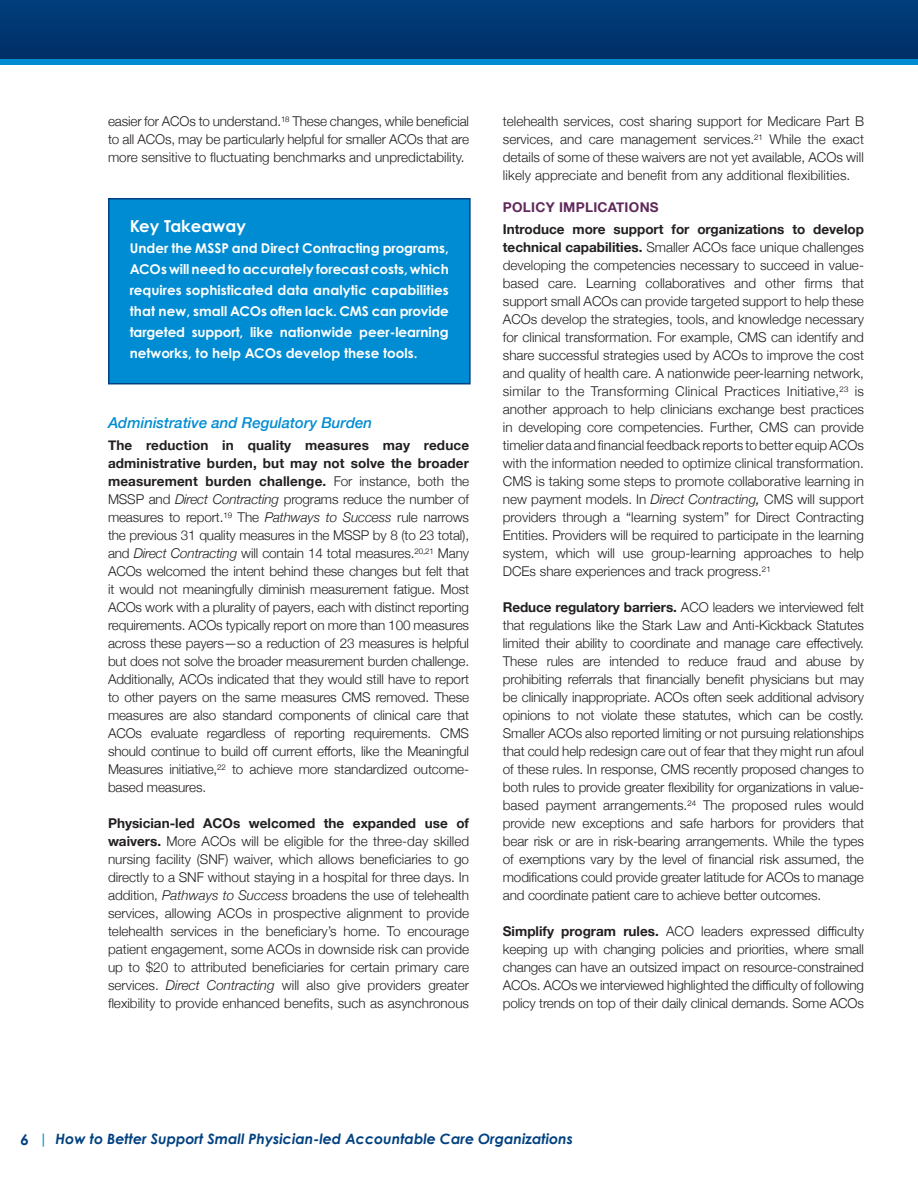
<style>
.page{position:relative;width:918px;height:1188px;background:#fff}
.page>*{position:absolute;margin:0;border:0;box-sizing:border-box;transform-origin:0 0}
.H3_White{font:700 16.5px "Century Gothic Pro";color:#fff}
.body_h3{font:italic 500 15px "Helvetica Neue";color:#008cd2}
.t1{font:italic 700 14.25px "Century Gothic";color:#014181}
.Body{font:300 13.5px/18px "Helvetica Neue";color:#231f20;text-align:justify}
.white_text_no_bullet{font:700 13.5px/21px "Century Gothic Pro";color:#fff;text-align:justify}
.t2{font:700 13.5px "Helvetica Neue";letter-spacing:.02em;color:#60295b}
.s1{font-weight:700}
.s2{font-style:italic}
.s3{font-weight:400;font-style:italic}
.s4{font-size:15px}
.s5{color:#008cd2}
</style>
<div class="page">
<div style="left:0;top:58px;width:918px;height:7px;background:#008cd2"></div>
<div style="left:0;top:0;width:918px;height:58px;background:#013671"></div>
<div style="left:109px;top:199px;width:361px;height:185px;background:#008cd2"></div>
<div style="left:108px;top:198px;width:363px;height:186px;border:2px solid #014181"></div>
<p class="Body" style="left:108px;top:111px;width:363px">easier for ACOs to understand.<sup>18</sup> These changes, while beneficial to all ACOs, may be particularly helpful for smaller ACOs that are more sensitive to fluctuating benchmarks and unpredictability.</p>
<p class="H3_White" style="left:130px;top:216px;width:118px">Key Takeaway</p>
<p class="white_text_no_bullet" style="left:130px;top:237px;width:321px">Under the MSSP and Direct Contracting programs, ACOs will need to accurately forecast costs, which requires sophisticated data analytic capabilities that new, small ACOs often lack. CMS can provide targeted support, like nationwide peer-learning networks, to help ACOs develop these tools.</p>
<p class="body_h3" style="left:108px;top:409px;width:266px">Administrative and Regulatory Burden</p>
<p class="Body" style="left:108px;top:435px;width:363px"><span class="s1">The reduction in quality measures may reduce administrative burden, but may not solve the broader measurement burden challenge.</span> For instance, both the MSSP and <span class="s2">Direct Contracting</span> programs reduce the number of measures to report.<sup>19</sup> The <span class="s2">Pathways to Success</span> rule narrows the previous 31 quality measures in the MSSP by 8 (to 23 total), and <span class="s2">Direct Contracting</span> will contain 14 total measures.<sup>20,21</sup> Many ACOs welcomed the intent behind these changes but felt that it would not meaningfully diminish measurement fatigue. Most ACOs work with a plurality of payers, each with distinct reporting requirements. ACOs typically report on more than 100 measures across these payers—so a reduction of 23 measures is helpful but does not solve the broader measurement burden challenge.<br>Additionally, ACOs indicated that they would still have to report to other payers on the same measures CMS removed. These measures are also standard components of clinical care that ACOs evaluate regardless of reporting requirements. CMS should continue to build off current efforts, like the Meaningful Measures initiative,<sup>22</sup> to achieve more standardized outcome&shy;based measures.</p>
<p class="Body" style="left:108px;top:813px;width:363px"><span class="s1">Physician-led ACOs welcomed the expanded use of waivers.</span> More ACOs will be eligible for the three-day skilled nursing facility (SNF) waiver, which allows beneficiaries to go directly to a SNF without staying in a hospital for three days. In addition, <span class="s2">Pathways to Success</span> broadens the use of telehealth services, allowing ACOs in prospective alignment to provide telehealth services in the beneficiary’s home. To encourage patient engagement, some ACOs in downside risk can provide up to $20 to attributed beneficiaries for certain primary care services. <span class="s2">Direct Contracting</span> will also give providers greater flexibility to provide enhanced benefits, such as asynchronous</p>
<p class="Body" style="left:503px;top:111px;width:363px">telehealth services, cost sharing support for Medicare Part B services, and care management services.<sup>21</sup> While the exact details of some of these waivers are not yet available, ACOs will likely appreciate and benefit from any additional flexibilities.</p>
<h3 class="t2" style="left:503px;top:196px;width:157px">POLICY IMPLICATIONS</h3>
<p class="Body" style="left:503px;top:219px;width:363px"><span class="s1">Introduce more support for organizations to develop technical capabilities.</span> Smaller ACOs face unique challenges developing the competencies necessary to succeed in value&shy;based care. Learning collaboratives and other firms that support small ACOs can provide targeted support to help these ACOs develop the strategies, tools, and knowledge necessary for clinical transformation. For example, CMS can identify and share successful strategies used by ACOs to improve the cost and quality of health care. A nationwide peer-learning network, similar to the Transforming Clinical Practices Initiative,<sup>23</sup> is another approach to help clinicians exchange best practices in developing core competencies. Further, CMS can provide timelier data and financial feedback reports to better equip ACOs with the information needed to optimize clinical transformation.<br>CMS is taking some steps to promote collaborative learning in new payment models. In <span class="s2">Direct Contracting</span><span class="s3">,</span> CMS will support providers through a “learning system” for Direct Contracting Entities. Providers will be required to participate in the learning system, which will use group-learning approaches to help DCEs share experiences and track progress.<sup>21</sup></p>
<p class="Body" style="left:503px;top:597px;width:363px"><span class="s1">Reduce regulatory barriers.</span> ACO leaders we interviewed felt that regulations like the Stark Law and Anti-Kickback Statutes limited their ability to coordinate and manage care effectively.<br>These rules are intended to reduce fraud and abuse by prohibiting referrals that financially benefit physicians but may be clinically inappropriate. ACOs often seek additional advisory opinions to not violate these statutes, which can be costly.<br>Smaller ACOs also reported limiting or not pursuing relationships that could help redesign care out of fear that they might run afoul of these rules. In response, CMS recently proposed changes to both rules to provide greater flexibility for organizations in value&shy;based payment arrangements.<sup>24</sup> The proposed rules would provide new exceptions and safe harbors for providers that bear risk or are in risk-bearing arrangements. While the types of exemptions vary by the level of financial risk assumed, the modifications could provide greater latitude for ACOs to manage and coordinate patient care to achieve better outcomes.</p>
<p class="Body" style="left:503px;top:921px;width:363px"><span class="s1">Simplify program rules.</span> ACO leaders expressed difficulty keeping up with changing policies and priorities, where small changes can have an outsized impact on resource-constrained ACOs. ACOs we interviewed highlighted the difficulty of following policy trends on top of their daily clinical demands. Some ACOs</p>
<p class="t1" style="left:21px;top:1130px;width:554px"><span class="s4">6</span> <span class="s5">|</span> How to Better Support Small Physician-led Accountable Care Organizations</p>
</div>
